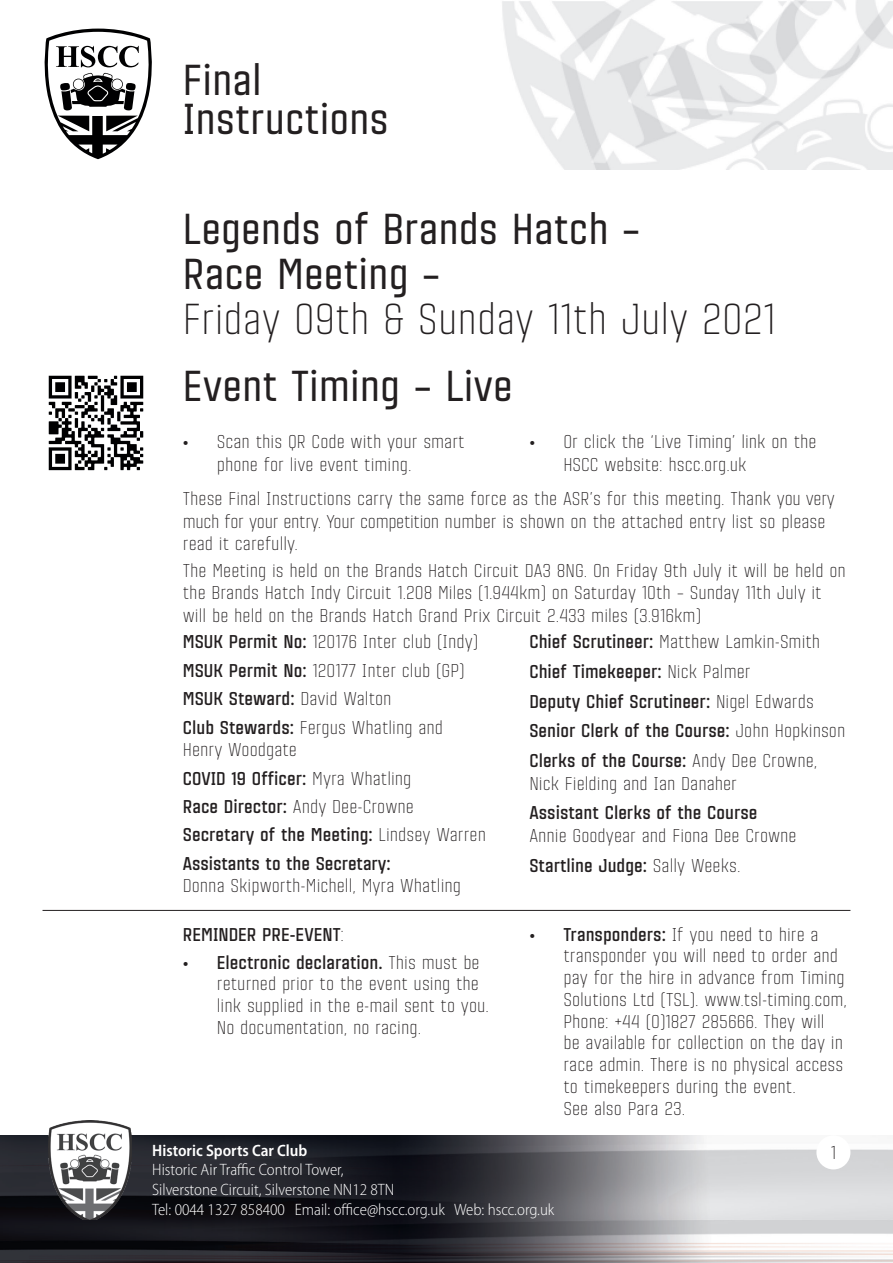
<style>
.page{position:relative;width:893px;height:1263px;background:#fff}
.page>*{position:absolute;margin:0;border:0;box-sizing:border-box;transform-origin:0 0}
.t1{font:500 42px/39px "Citadina";color:#231f20}
.t2{font:300 42px "Citadina";color:#231f20}
.t3{font:300 18px/21.8px "Citadina";color:#231f20}
.t4{font:700 18px/28.5px "Citadina";color:#231f20}
.t5{font:300 semi-condensed 16.5px/19.8px "Myriad Pro";color:#fff}
.t6{font:600 semi-condensed 16.5px "Myriad Pro";color:#fff}
.s1{font-weight:700}
.s2{font-weight:300}
</style>
<div class="page">
<img style="left:88px;top:0;width:805px;height:170px">
<svg style="left:44px;top:29px;width:110px;height:130px"></svg>
<img style="left:0;top:1135px;width:893px;height:85px">
<img style="left:48px;top:1120px;width:84px;height:100px">
<img style="left:0;top:1220px;width:893px;height:43px">
<div style="left:816px;top:1135px;width:34px;height:34px;background:#fff;border-radius:50%"></div>
<hr style="left:43px;top:910px;width:807px;height:1px;background:#231f20">
<img style="left:48px;top:375px;width:96px;height:96px">
<h1 class="t1" style="left:183px;top:59px;width:208px">Final<br>Instructions</h1>
<h1 class="t1" style="left:183px;top:204px;width:459px;line-height:45px">Legends of Brands Hatch –<br>Race Meeting –</h1>
<h1 class="t2" style="left:183px;top:289px;width:594px">Friday 09th &amp; Sunday 11th July 2021</h1>
<h1 class="t1" style="left:183px;top:365px;width:332px">Event Timing – Live</h1>
<p class="t3" style="left:217px;top:430px;width:249px;line-height:22.5px;text-indent:-34px"><span class="s1">•</span> Scan this QR Code with your smart phone for live event timing.</p>
<p class="t3" style="left:563px;top:430px;width:255px;line-height:22.5px;text-indent:-34px"><span class="s1">•</span> Or click the ‘Live Timing’ link on the<br>HSCC website: hscc.org.uk</p>
<p class="t3" style="left:183px;top:486px;width:654px;line-height:22.5px">These Final Instructions carry the same force as the ASR’s for this meeting. Thank you very much for your entry. Your competition number is shown on the attached entry list so please read it carefully.</p>
<p class="t3" style="left:183px;top:558px;width:665px;line-height:22.5px">The Meeting is held on the Brands Hatch Circuit DA3 8NG. On Friday 9th July it will be held on the Brands Hatch Indy Circuit 1.208 Miles (1.944km) on Saturday 10th – Sunday 11th July it will be held on the Brands Hatch Grand Prix Circuit 2.433 miles (3.916km)</p>
<p class="t3" style="left:183px;top:626px;width:297px;line-height:28.5px"><span class="s1">MSUK Permit No:</span> 120176 Inter club (Indy)<br><span class="s1">MSUK Permit No:</span> 120177 Inter club (GP)<br><span class="s1">MSUK Steward:</span> David Walton<br><span class="s1">Club Stewards:</span> Fergus Whatling and</p>
<p class="t4" style="left:183px;top:734px;width:305px"><span class="s2">Henry Woodgate<br></span>COVID 19 Officer: <span class="s2">Myra Whatling<br></span>Race Director: <span class="s2">Andy Dee-Crowne<br></span>Secretary of the Meeting: <span class="s2">Lindsey Warren<br></span>Assistants to the Secretary:</p>
<p class="t3" style="left:183px;top:874px;width:280px">Donna Skipworth-Michell, Myra Whatling</p>
<p class="t4" style="left:529px;top:626px;width:318px;line-height:29.7px">Chief Scrutineer: <span class="s2">Matthew Lamkin-Smith </span>Chief Timekeeper: <span class="s2">Nick Palmer<br></span>Deputy Chief Scrutineer: <span class="s2">Nigel Edwards </span>Senior Clerk of the Course: <span class="s2">John Hopkinson </span>Clerks of the Course: <span class="s2">Andy Dee Crowne,</span></p>
<p class="t3" style="left:529px;top:771px;width:209px">Nick Fielding and Ian Danaher</p>
<p class="t4" style="left:529px;top:798px;width:230px">Assistant Clerks of the Course</p>
<p class="t3" style="left:529px;top:819px;width:269px;line-height:29.7px">Annie Goodyear and Fiona Dee Crowne<br><span class="s1">Startline Judge:</span> Sally Weeks.</p>
<p class="t3" style="left:563px;top:922px;width:285px;text-indent:-34px"><span class="s1">• Transponders:</span> If you need to hire a transponder you will need to order and pay for the hire in advance from Timing Solutions Ltd (TSL). www.tsl-timing.com, Phone: +44 (0)1827 285666. They will<br>be available for collection on the day in race admin. There is no physical access to timekeepers during the event.<br>See also Para 23.</p>
<p class="t3" style="left:831px;top:1140px;width:7px">1</p>
<p class="t4" style="left:183px;top:919px;width:163px">REMINDER PRE-EVENT<span class="s2">:</span></p>
<p class="t3" style="left:217px;top:950px;width:274px;text-indent:-34px"><span class="s1">• Electronic declaration.</span> This must be returned prior to the event using the link supplied in the e-mail sent to you.<br>No documentation, no racing.</p>
<p class="t6" style="left:152px;top:1140px;width:157px">Historic Sports Car Club</p>
<p class="t5" style="left:152px;top:1160px;width:404px">Historic Air Traffic Control Tower,<br>Silverstone Circuit, Silverstone NN12 8TN<br>Tel: 0044 1327 858400 Email: office@hscc.org.uk Web: hscc.org.uk</p>
</div>
